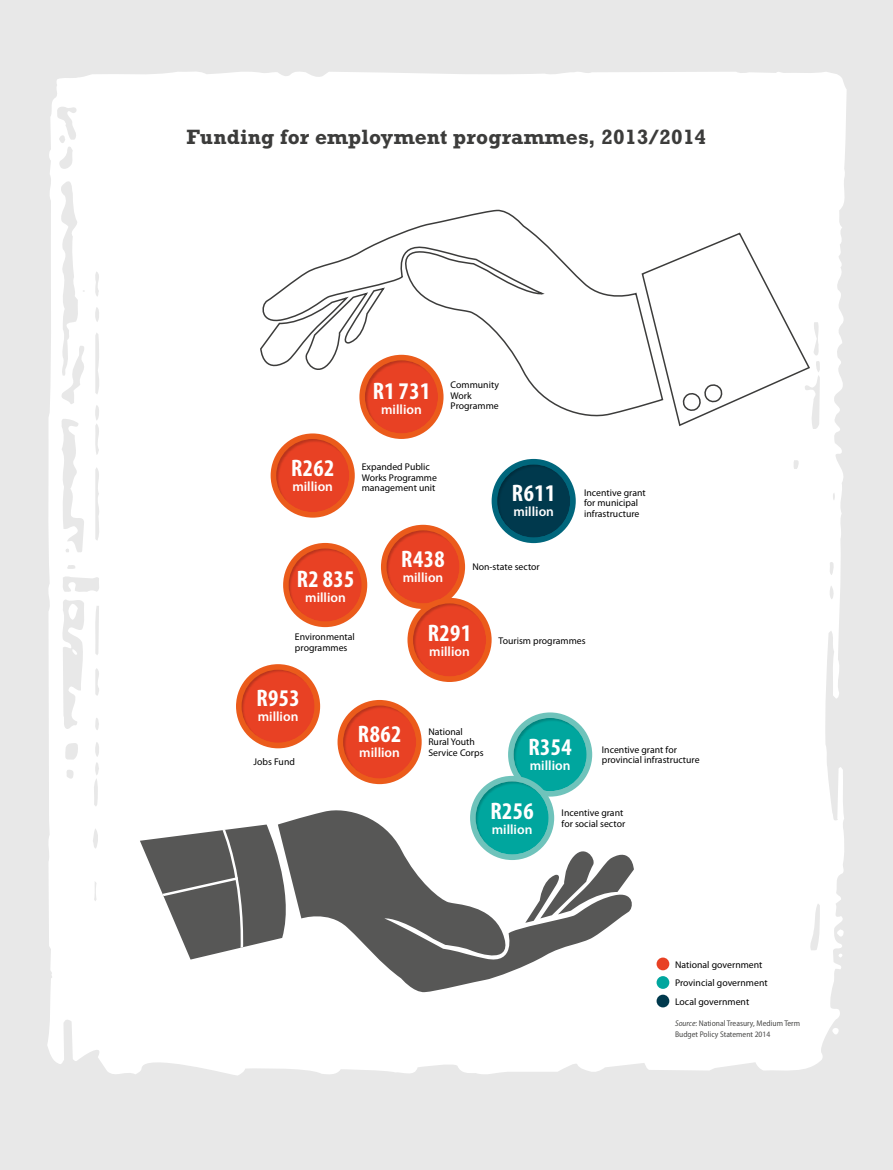
<style>
.page{position:relative;width:893px;height:1170px;background:#fff}
.page>*{position:absolute;margin:0;border:0;box-sizing:border-box;transform-origin:0 0}
.t1{font:700 condensed 24px "Myriad Pro";letter-spacing:.02em;color:#fff}
.t2{font:700 21px "Rockwell Std";letter-spacing:.01em;color:#3c3c3b}
.t3{font:600 13.5px "Myriad Pro";color:#fff}
.t4{font:9.75px/10.5px "Myriad Pro";letter-spacing:.005em;color:#000}
.t5{font:semi-condensed 8.25px/10.5px "Myriad Pro";color:#4a4a49}
.s1{font-style:italic}
</style>
<div class="page">
<div style="left:0;top:0;width:893px;height:1169px;background:#e8e8e8"></div>
<div style="left:47px;top:72px;width:800px;height:1004px;background:#fff"></div>
<div style="left:359px;top:355px;width:85px;height:84px;background:#eb5b1b;border-radius:50%"></div>
<div style="left:350px;top:349px;width:100px;height:84px;background:#000;opacity:.2"></div>
<div style="left:261px;top:428px;width:101px;height:84px;background:#000;opacity:.2"></div>
<div style="left:641px;top:231px;width:170px;height:196px;background:#fff"></div>
<svg style="left:258px;top:210px;width:406px;height:210px;background:#f8efec"></svg>
<svg style="left:259px;top:286px;width:126px;height:94px;background:#ece8e7"></svg>
<svg style="left:278px;top:806px;width:357px;height:186px;background:#afafaf"></svg>
<svg style="left:140px;top:824px;width:156px;height:135px;background:#8d8d8d"></svg>
<div style="left:372px;top:519px;width:100px;height:84px;background:#000;opacity:.2"></div>
<div style="left:407px;top:597px;width:85px;height:85px;background:#eb5b1b;border-radius:50%"></div>
<div style="left:398px;top:592px;width:101px;height:84px;background:#000;opacity:.2"></div>
<div style="left:492px;top:459px;width:84px;height:84px;background:#00667c;border-radius:50%"></div>
<div style="left:482px;top:453px;width:101px;height:84px;background:#000;opacity:.2"></div>
<div style="left:499px;top:707px;width:100px;height:84px;background:#000;opacity:.2"></div>
<div style="left:470px;top:775px;width:84px;height:85px;background:#6fc3bb;border-radius:50%"></div>
<div style="left:461px;top:770px;width:100px;height:84px;background:#000;opacity:.2"></div>
<div style="left:338px;top:700px;width:84px;height:84px;background:#eb5b1b;border-radius:50%"></div>
<div style="left:328px;top:694px;width:101px;height:84px;background:#000;opacity:.2"></div>
<div style="left:227px;top:659px;width:100px;height:84px;background:#000;opacity:.2"></div>
<div style="left:283px;top:543px;width:84px;height:84px;background:#eb5b1b;border-radius:50%"></div>
<div style="left:274px;top:537px;width:100px;height:84px;background:#000;opacity:.2"></div>
<div style="left:657px;top:957px;width:12px;height:13px;background:#e84124;border-radius:50%"></div>
<div style="left:657px;top:976px;width:12px;height:12px;background:#00a69e;border-radius:50%"></div>
<div style="left:657px;top:994px;width:12px;height:13px;background:#00394d;border-radius:50%"></div>
<h2 class="t2" style="left:186px;top:124px;width:521px">Funding for employment programmes, 2013/2014</h2>
<h1 class="t1" style="left:373px;top:377px;width:59px">R1 731</h1>
<h3 class="t3" style="left:381px;top:402px;width:42px">million</h3>
<p class="t4" style="left:451px;top:379px;width:50px">Community<br>Work<br>Programme</p>
<h1 class="t1" style="left:291px;top:454px;width:45px">R262</h1>
<h3 class="t3" style="left:292px;top:478px;width:42px">million</h3>
<p class="t4" style="left:362px;top:462px;width:77px">Expanded Public<br>Works Programme management unit</p>
<h1 class="t1" style="left:297px;top:565px;width:59px">R2 835</h1>
<h3 class="t3" style="left:305px;top:589px;width:42px">million</h3>
<h1 class="t1" style="left:401px;top:545px;width:45px">R438</h1>
<h3 class="t3" style="left:403px;top:570px;width:42px">million</h3>
<h1 class="t1" style="left:512px;top:480px;width:45px">R611</h1>
<h3 class="t3" style="left:513px;top:504px;width:42px">million</h3>
<p class="t4" style="left:472px;top:561px;width:69px">Non-state sector</p>
<p class="t4" style="left:584px;top:487px;width:63px">Incentive grant for municipal infrastructure</p>
<p class="t4" style="left:295px;top:632px;width:61px">Environmental programmes</p>
<h1 class="t1" style="left:256px;top:685px;width:45px">R953</h1>
<h3 class="t3" style="left:258px;top:709px;width:42px">million</h3>
<h1 class="t1" style="left:428px;top:619px;width:45px">R291</h1>
<h3 class="t3" style="left:429px;top:643px;width:42px">million</h3>
<p class="t4" style="left:498px;top:635px;width:89px">Tourism programmes</p>
<h1 class="t1" style="left:358px;top:721px;width:45px">R862</h1>
<h3 class="t3" style="left:359px;top:745px;width:42px">million</h3>
<p class="t4" style="left:428px;top:726px;width:57px">National<br>Rural Youth<br>Service Corps</p>
<h1 class="t1" style="left:528px;top:733px;width:45px">R354</h1>
<h3 class="t3" style="left:530px;top:757px;width:42px">million</h3>
<h1 class="t1" style="left:490px;top:797px;width:45px">R256</h1>
<h3 class="t3" style="left:492px;top:822px;width:42px">million</h3>
<p class="t4" style="left:602px;top:744px;width:77px">Incentive grant for</p>
<p class="t4" style="left:254px;top:756px;width:43px">Jobs Fund</p>
<p class="t4" style="left:602px;top:755px;width:99px">provincial infrastructure</p>
<p class="t4" style="left:562px;top:808px;width:65px">Incentive grant for social sector</p>
<p class="t4" style="left:675px;top:955px;width:94px;line-height:18.6px">National government<br>Provincial government<br>Local government</p>
<p class="t5" style="left:675px;top:1018px;width:127px"><span class="s1">Source</span>: National Treasury, Medium Term<br>Budget Policy Statement 2014</p>
</div>
